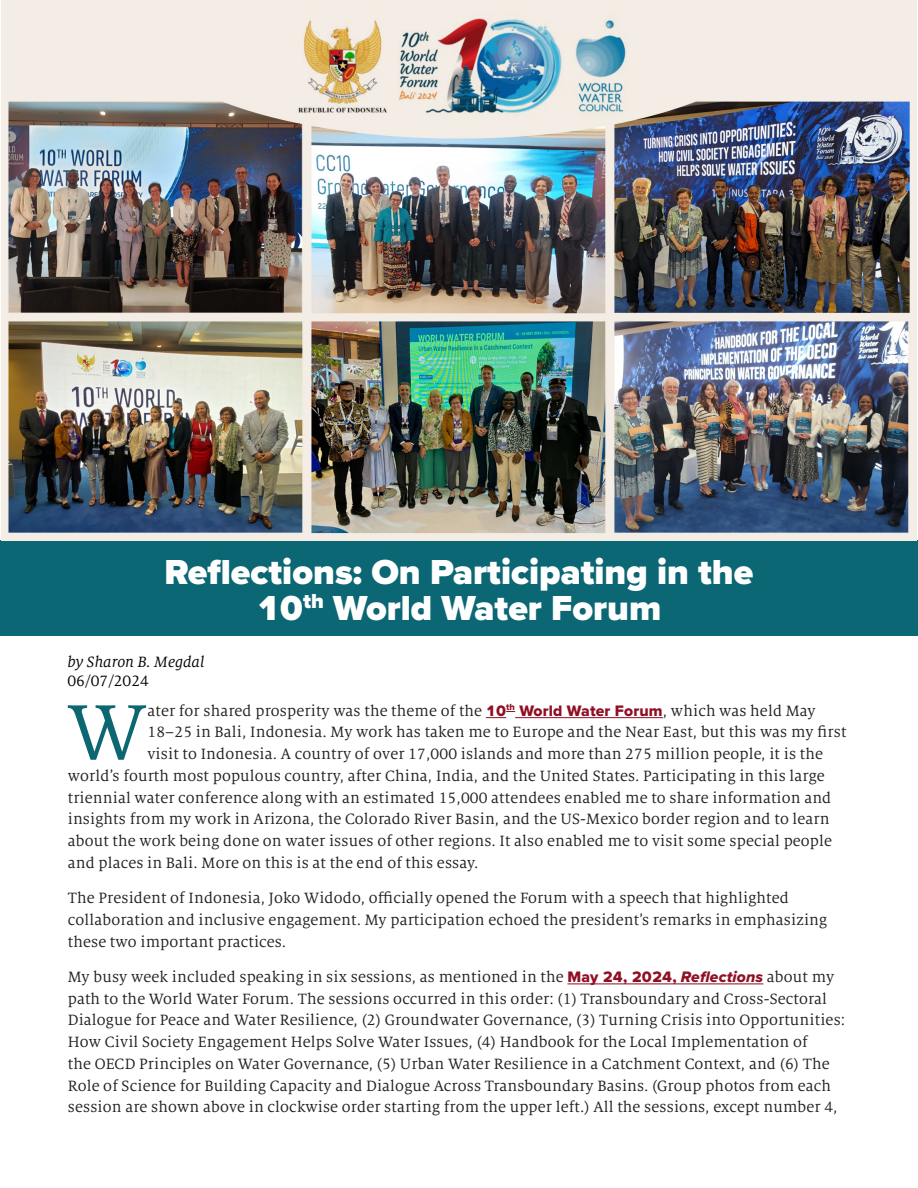
<style>
.page{position:relative;width:918px;height:1188px;background:#fff}
.page>*{position:absolute;margin:0;border:0;box-sizing:border-box;transform-origin:0 0}
.t1{font:86.25px "Milo Serif OT";color:#0d6772}
.t2{font:900 36px/36px "Proxima Nova";color:#fff;text-align:center}
.t3{font:16.5px/21.8px "Milo Serif OT";letter-spacing:.01em;color:#231f20}
.t4{font:italic 16.5px/18.8px "Milo Serif OT";color:#040503}
.s1{font-style:normal}
.s2{font-family:"Proxima Nova Extrabld";font-size:15.75px;color:#8f0f23}
.s3{font-family:"Proxima Nova Extrabld It";font-size:15.75px;color:#8f0f23}
</style>
<div class="page">
<div style="left:0;top:540px;width:918px;height:95px;background:#0b6773"></div>
<svg style="left:486px;top:711px;width:29px;height:7px"></svg>
<hr style="left:515px;top:717px;width:148px;height:1px;background:#8f0f23">
<hr style="left:567px;top:984px;width:196px;height:1px;background:#8f0f23">
<img style="left:1px;top:0;width:916px;height:540px">
<p class="t2" style="left:165px;top:554px;width:590px">Reflections: On Participating in the<br>10<sup>th</sup> World Water Forum</p>
<p class="t4" style="left:68px;top:653px;width:138px">by Sharon B. Megdal<br><span class="s1">06/07/2024</span></p>
<p class="t1" style="left:67px;top:688px;width:81px">W</p>
<p class="t3" style="left:147px;top:700px;width:670px">ater for shared prosperity was the theme of the <span class="s2">10</span><sup>th</sup> <span class="s2">World Water Forum</span>, which was held May</p>
<p class="t3" style="left:147px;top:722px;width:701px">18–25 in Bali, Indonesia. My work has taken me to Europe and the Near East, but this was my first</p>
<p class="t3" style="left:147px;top:743px;width:677px">visit to Indonesia. A country of over 17,000 islands and more than 275 million people, it is the</p>
<p class="t3" style="left:68px;top:765px;width:758px">world’s fourth most populous country, after China, India, and the United States. Participating in this large</p>
<p class="t3" style="left:68px;top:787px;width:765px">triennial water conference along with an estimated 15,000 attendees enabled me to share information and</p>
<p class="t3" style="left:68px;top:809px;width:763px">insights from my work in Arizona, the Colorado River Basin, and the US-Mexico border region and to learn</p>
<p class="t3" style="left:68px;top:830px;width:766px">about the work being done on water issues of other regions. It also enabled me to visit some special people</p>
<p class="t3" style="left:68px;top:852px;width:412px">and places in Bali. More on this is at the end of this essay.</p>
<p class="t3" style="left:68px;top:887px;width:761px">The President of Indonesia, Joko Widodo, officially opened the Forum with a speech that highlighted collaboration and inclusive engagement. My participation echoed the president’s remarks in emphasizing these two important practices.</p>
<p class="t3" style="left:68px;top:966px;width:779px">My busy week included speaking in six sessions, as mentioned in the <span class="s2">May 24, 2024,</span> <span class="s3">Reflections</span> about my path to the World Water Forum. The sessions occurred in this order: (1) Transboundary and Cross-Sectoral Dialogue for Peace and Water Resilience, (2) Groundwater Governance, (3) Turning Crisis into Opportunities:<br>How Civil Society Engagement Helps Solve Water Issues, (4) Handbook for the Local Implementation of<br>the OECD Principles on Water Governance, (5) Urban Water Resilience in a Catchment Context, and (6) The Role of Science for Building Capacity and Dialogue Across Transboundary Basins. (Group photos from each session are shown above in clockwise order starting from the upper left.) All the sessions, except number 4,</p>
</div>
